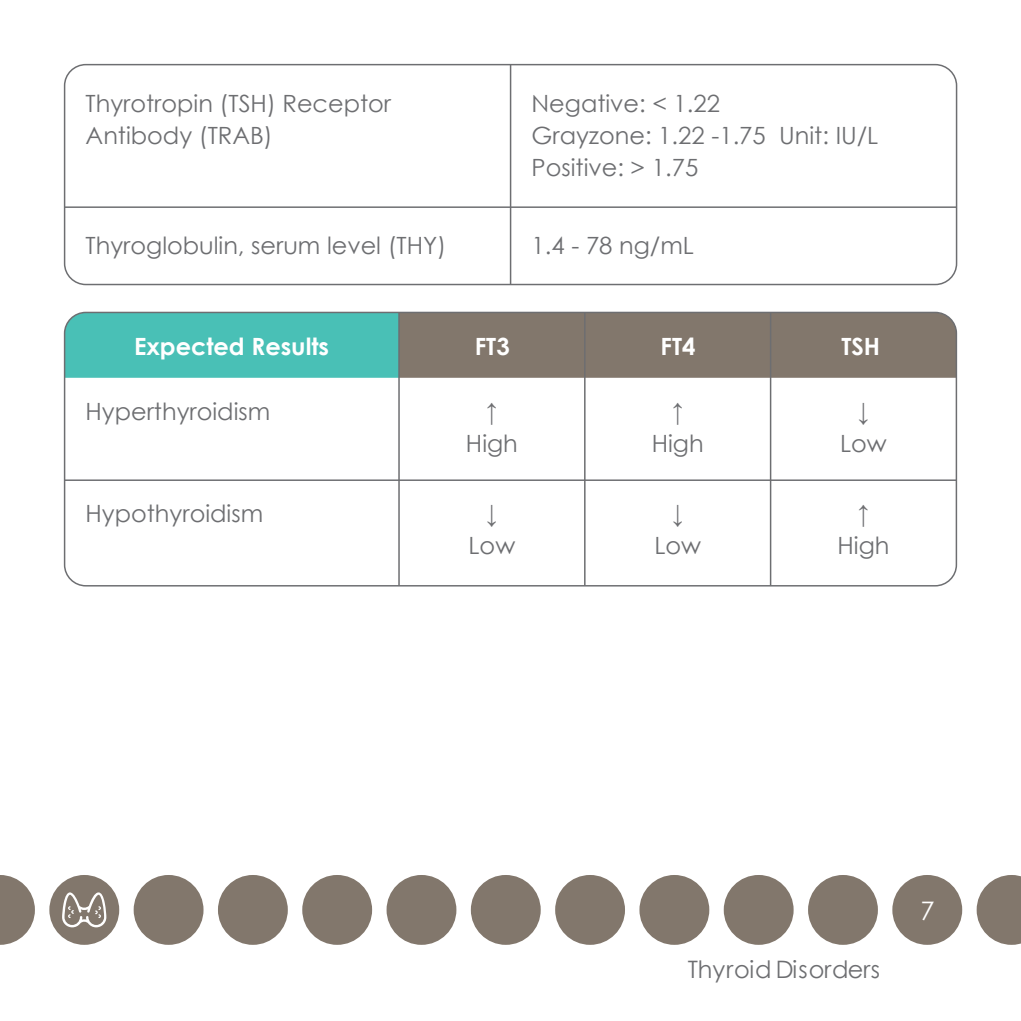
<style>
.page{position:relative;width:1021px;height:1021px;background:#fff}
.page>*{position:absolute;margin:0;border:0;box-sizing:border-box;transform-origin:0 0}
.t1{font:25.5px "Century Gothic";color:#fff}
.t2{font:24px "Century Gothic";letter-spacing:.005em;color:#6d6e71}
.t3{font:23.7px/32.1px "Century Gothic";color:#6d6e71;text-align:center}
.t4{font:700 23.7px "Century Gothic";color:#fff}
</style>
<div class="page">
<svg style="left:0;top:875px;width:35px;height:69px"></svg>
<div style="left:49px;top:875px;width:70px;height:69px;background:#82776c;border-radius:50%"></div>
<div style="left:134px;top:875px;width:69px;height:69px;background:#82776c;border-radius:50%"></div>
<div style="left:218px;top:875px;width:70px;height:69px;background:#82776c;border-radius:50%"></div>
<div style="left:302px;top:875px;width:70px;height:69px;background:#82776c;border-radius:50%"></div>
<div style="left:386px;top:875px;width:70px;height:69px;background:#82776c;border-radius:50%"></div>
<div style="left:471px;top:875px;width:69px;height:69px;background:#82776c;border-radius:50%"></div>
<div style="left:555px;top:875px;width:70px;height:69px;background:#82776c;border-radius:50%"></div>
<div style="left:639px;top:875px;width:70px;height:69px;background:#82776c;border-radius:50%"></div>
<div style="left:723px;top:875px;width:70px;height:69px;background:#82776c;border-radius:50%"></div>
<div style="left:808px;top:875px;width:69px;height:69px;background:#82776c;border-radius:50%"></div>
<div style="left:892px;top:875px;width:70px;height:69px;background:#82776c;border-radius:50%"></div>
<svg style="left:976px;top:875px;width:44px;height:69px"></svg>
<hr style="left:510px;top:64px;width:1px;height:220px;background:#6d6e71">
<hr style="left:65px;top:206px;width:891px;height:2px;background:#6d6e71">
<div style="left:64px;top:64px;width:893px;height:221px;border:1px solid #6d6e71;border-radius:21px"></div>
<svg style="left:65px;top:312px;width:891px;height:66px;background:#6d9288"></svg>
<hr style="left:584px;top:312px;width:1px;height:273px;background:#6d6e71">
<hr style="left:769px;top:312px;width:2px;height:273px;background:#6d6e71">
<hr style="left:65px;top:479px;width:891px;height:2px;background:#6d6e71">
<hr style="left:398px;top:312px;width:2px;height:273px;background:#6d6e71">
<svg style="left:62px;top:892px;width:44px;height:35px"></svg>
<p class="t3" style="left:86px;top:87px;width:307px;text-align:left">Thyrotropin (TSH) Receptor<br>Antibody (TRAB(</p>
<p class="t3" style="left:531px;top:87px;width:190px">Negative &gt;: 1.22</p>
<p class="t3" style="left:531px;top:119px;width:236px;text-align:left">Grayzone: 1.22 -1.75<br>Positive &lt;: 1.75</p>
<p class="t3" style="left:779px;top:119px;width:101px">Unit I U: L/</p>
<p class="t3" style="left:86px;top:229px;width:362px">Thyroglobulin, serum level (THY)</p>
<p class="t3" style="left:531px;top:229px;width:164px">1.4 - 78 ng/mL</p>
<p class="t4" style="left:134px;top:328px;width:197px">Expected Results</p>
<p class="t4" style="left:475px;top:328px;width:36px">FT3</p>
<p class="t4" style="left:660px;top:328px;width:36px">FT4</p>
<p class="t4" style="left:841px;top:328px;width:40px">TSH</p>
<p class="t3" style="left:86px;top:395px;width:186px">Hyperthyroidism</p>
<p class="t3" style="left:466px;top:395px;width:53px">↑<br>High</p>
<p class="t3" style="left:651px;top:395px;width:53px">↑<br>High</p>
<p class="t3" style="left:840px;top:395px;width:48px">↓<br>Low</p>
<p class="t3" style="left:86px;top:497px;width:179px">Hypothyroidism</p>
<p class="t3" style="left:468px;top:497px;width:48px">↓<br>Low</p>
<p class="t3" style="left:654px;top:497px;width:48px">↓<br>Low</p>
<p class="t3" style="left:837px;top:497px;width:53px">↑<br>High</p>
<p class="t2" style="left:688px;top:952px;width:194px">Thyroid Disorders</p>
<p class="t1" style="left:920px;top:892px;width:16px">7</p>
</div>
